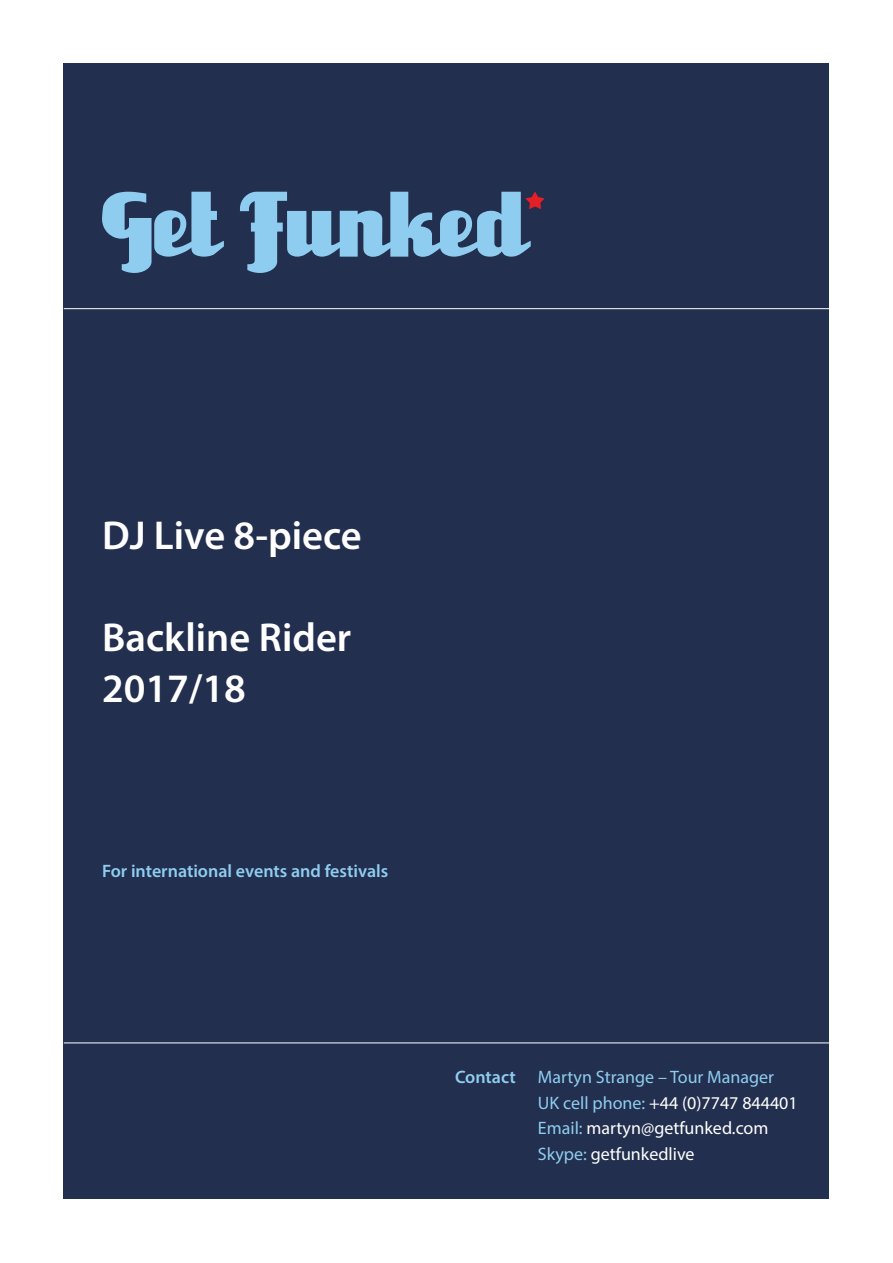
<style>
.page{position:relative;width:893px;height:1263px;background:#fff}
.page>*{position:absolute;margin:0;border:0;box-sizing:border-box;transform-origin:0 0}
.t1{font:600 40.5px "Myriad Pro";color:#fff}
.t2{font:18px "Myriad Pro";color:#fff}
.t3{font:600 18px "Myriad Pro";color:#8fcdf0}
.t4{font:18px "Myriad Pro";color:#8fcdf0}
.s1{color:#8fcdf0}
</style>
<div class="page">
<div style="left:64px;top:64px;width:765px;height:1135px;background:#222f4e"></div>
<hr style="left:64px;top:1042px;width:765px;height:1px;background:#fff">
<hr style="left:64px;top:308px;width:765px;height:1px;background:#fff">
<svg style="left:240px;top:191px;width:305px;height:82px"></svg>
<svg style="left:102px;top:192px;width:122px;height:81px"></svg>
<p class="t1" style="left:102px;top:510px;width:261px">DJ Live 8-piece</p>
<p class="t1" style="left:102px;top:612px;width:251px">Backline Rider</p>
<p class="t1" style="left:102px;top:663px;width:145px">2017/18</p>
<p class="t3" style="left:102px;top:859px;width:288px">For international events and festivals</p>
<p class="t3" style="left:455px;top:1065px;width:62px">Contact</p>
<p class="t4" style="left:538px;top:1066px;width:238px">Martyn Strange – Tour Manager</p>
<p class="t2" style="left:538px;top:1091px;width:261px"><span class="s1">UK cell phone:</span> +44 (0)7747 844401</p>
<p class="t2" style="left:538px;top:1117px;width:232px"><span class="s1">Email:</span> martyn@getfunked.com</p>
<p class="t2" style="left:538px;top:1142px;width:158px"><span class="s1">Skype:</span> getfunkedlive</p>
</div>
